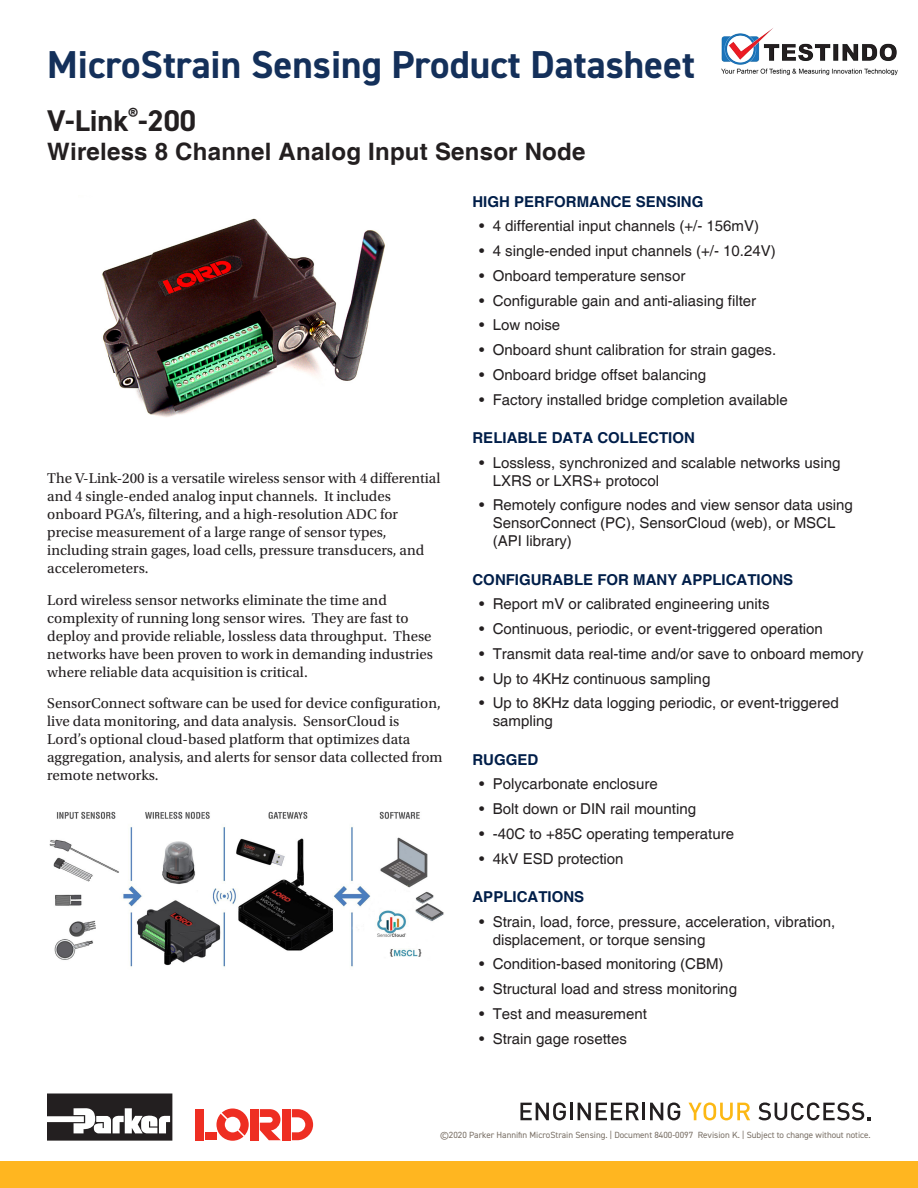
<style>
.page{position:relative;width:918px;height:1188px;background:#fff}
.page>*{position:absolute;margin:0;border:0;box-sizing:border-box;transform-origin:0 0}
.t1{font:700 39px "DIN2014";color:#14305a}
.Product_Name_Page_1{font:700 30px "DIN2014";color:#231f20}
.Product_Name_2_Page{font:700 24px "Helvetica";letter-spacing:.01em;color:#231f20}
.t2{font:15px/18px "Helvetica";color:#231f20}
.Body{font:15px/18px "Utopia Std";color:#231f20}
.BodyHeading{font:700 15px "Helvetica";color:#001e49}
.t3{font:9px "DIN2014";color:#786e64}
</style>
<div class="page">
<svg style="left:520px;top:1102px;width:46px;height:18px"></svg>
<hr style="left:570px;top:1103px;width:3px;height:17px;background:#231f20">
<svg style="left:578px;top:1102px;width:102px;height:18px"></svg>
<svg style="left:688px;top:1103px;width:62px;height:17px"></svg>
<svg style="left:758px;top:1102px;width:113px;height:18px"></svg>
<svg style="left:216px;top:1109px;width:33px;height:32px"></svg>
<div style="left:196px;top:1109px;width:8px;height:31px;background:#ee2e22"></div>
<div style="left:250px;top:1109px;width:8px;height:31px;background:#ee2e22"></div>
<div style="left:282px;top:1109px;width:8px;height:31px;background:#ee2e22"></div>
<svg style="left:260px;top:1109px;width:21px;height:31px"></svg>
<div style="left:205px;top:1132px;width:12px;height:8px;background:#ee2e22"></div>
<svg style="left:292px;top:1109px;width:21px;height:31px"></svg>
<svg style="left:47px;top:1094px;width:125px;height:47px"></svg>
<div style="left:0;top:1161px;width:918px;height:27px;background:#ffb620"></div>
<img style="left:102px;top:218px;width:283px;height:199px">
<img style="left:49px;top:812px;width:395px;height:155px">
<img style="left:721px;top:28px;width:177px;height:48px">
<h1 class="t1" style="left:47px;top:38px;width:649px">MicroStrain Sensing Product Datasheet</h1>
<p class="Product_Name_Page_1" style="left:47px;top:101px;width:150px">V-Link<sup>®</sup>-200</p>
<p class="Product_Name_2_Page" style="left:47px;top:137px;width:540px">Wireless 8 Channel Analog Input Sensor Node</p>
<p class="Body" style="left:47px;top:470px;width:395px">The V-Link-200 is a versatile wireless sensor with 4 differential and 4 single-ended analog input channels. It includes onboard PGA’s, filtering, and a high-resolution ADC for precise measurement of a large range of sensor types, including strain gages, load cells, pressure transducers, and accelerometers.</p>
<p class="Body" style="left:47px;top:591px;width:387px">Lord wireless sensor networks eliminate the time and complexity of running long sensor wires. They are fast to deploy and provide reliable, lossless data throughput. These networks have been proven to work in demanding industries where reliable data acquisition is critical.</p>
<p class="Body" style="left:47px;top:695px;width:397px">SensorConnect software can be used for device configuration, live data monitoring, and data analysis. SensorCloud is<br>Lord’s optional cloud-based platform that optimizes data aggregation, analysis, and alerts for sensor data collected from remote networks.</p>
<p class="BodyHeading" style="left:472px;top:192px;width:232px">HIGH PERFORMANCE SENSING</p>
<p class="t2" style="left:479px;top:218px;width:281px">• 4 differential input channels (+/- 156mV)</p>
<p class="t2" style="left:479px;top:242px;width:298px">• 4 single-ended input channels (+/- 10.24V)</p>
<p class="t2" style="left:479px;top:267px;width:208px">• Onboard temperature sensor</p>
<p class="t2" style="left:479px;top:292px;width:278px">• Configurable gain and anti-aliasing filter</p>
<p class="t2" style="left:479px;top:317px;width:83px">• Low noise</p>
<p class="t2" style="left:479px;top:341px;width:298px">• Onboard shunt calibration for strain gages.</p>
<p class="t2" style="left:479px;top:366px;width:228px">• Onboard bridge offset balancing</p>
<p class="t2" style="left:479px;top:391px;width:310px">• Factory installed bridge completion available</p>
<p class="BodyHeading" style="left:472px;top:428px;width:224px">RELIABLE DATA COLLECTION</p>
<p class="t2" style="left:493px;top:454px;width:349px;text-indent:-14px">• Lossless, synchronized and scalable networks using<br>LXRS or LXRS+ protocol</p>
<p class="t2" style="left:493px;top:497px;width:362px;text-indent:-14px">• Remotely configure nodes and view sensor data using<br>SensorConnect (PC), SensorCloud (web), or MSCL (API library)</p>
<p class="BodyHeading" style="left:472px;top:570px;width:322px">CONFIGURABLE FOR MANY APPLICATIONS</p>
<p class="t2" style="left:479px;top:596px;width:292px">• Report mV or calibrated engineering units</p>
<p class="t2" style="left:479px;top:620px;width:345px">• Continuous, periodic, or event-triggered operation</p>
<p class="t2" style="left:479px;top:645px;width:386px">• Transmit data real-time and/or save to onboard memory</p>
<p class="t2" style="left:479px;top:670px;width:233px">• Up to 4KHz continuous sampling</p>
<p class="t2" style="left:493px;top:695px;width:347px;text-indent:-14px">• Up to 8KHz data logging periodic, or event-triggered sampling</p>
<p class="BodyHeading" style="left:472px;top:750px;width:67px">RUGGED</p>
<p class="t2" style="left:479px;top:776px;width:180px">• Polycarbonate enclosure</p>
<p class="t2" style="left:479px;top:800px;width:218px">• Bolt down or DIN rail mounting</p>
<p class="t2" style="left:479px;top:825px;width:256px">• -40C to +85C operating temperature</p>
<p class="t2" style="left:479px;top:850px;width:146px">• 4kV ESD protection</p>
<p class="BodyHeading" style="left:472px;top:887px;width:113px">APPLICATIONS</p>
<p class="t2" style="left:493px;top:913px;width:344px;text-indent:-14px">• Strain, load, force, pressure, acceleration, vibration, displacement, or torque sensing</p>
<p class="t2" style="left:479px;top:956px;width:246px">• Condition-based monitoring (CBM)</p>
<p class="t2" style="left:479px;top:980px;width:259px">• Structural load and stress monitoring</p>
<p class="t2" style="left:479px;top:1005px;width:169px">• Test and measurement</p>
<p class="t2" style="left:479px;top:1030px;width:149px">• Strain gage rosettes</p>
<p class="t3" style="left:440px;top:1129px;width:432px">©2020 Parker Hannifin MicroStrain Sensing. | Document 8400-0097 Revision K. | Subject to change without notice.</p>
</div>
